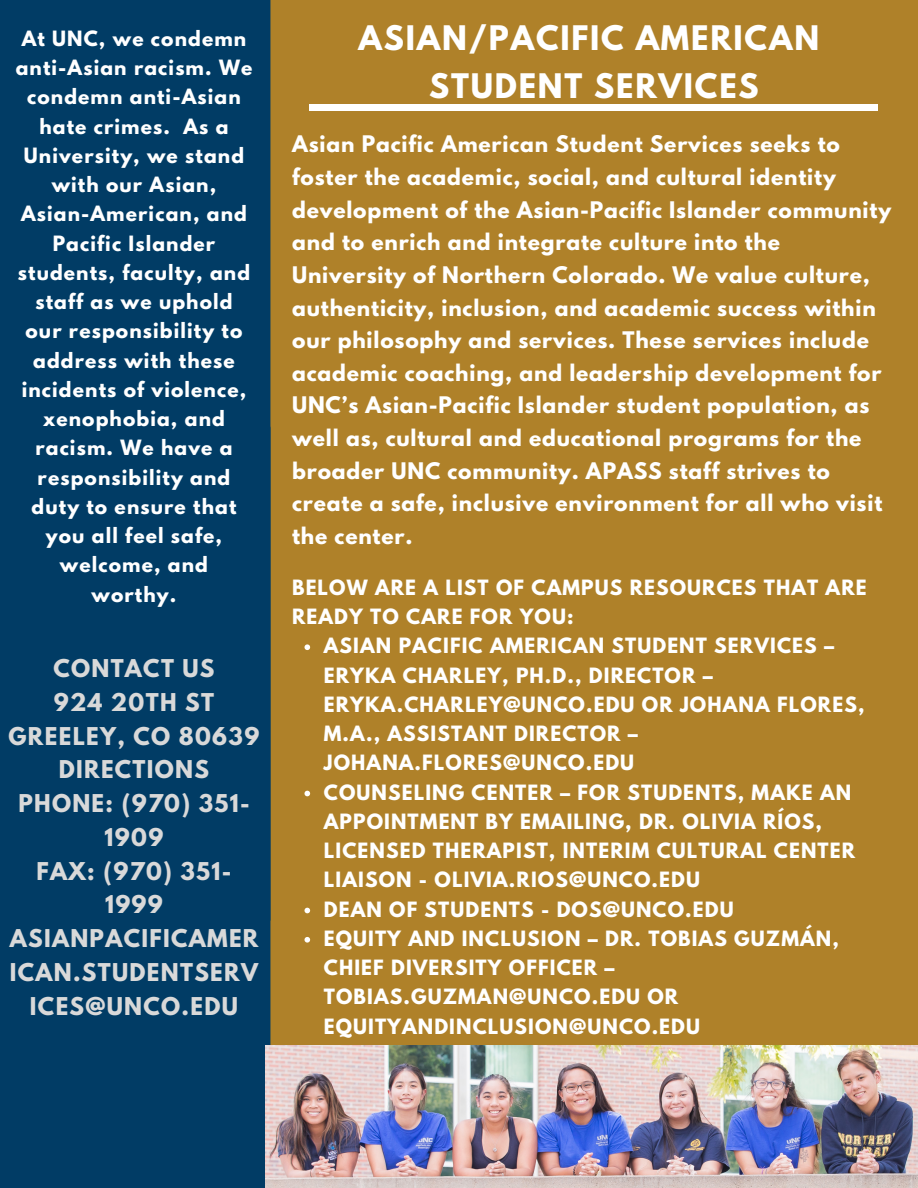
<style>
.page{position:relative;width:918px;height:1188px;background:#af8129}
.page>*{position:absolute;margin:0;border:0;box-sizing:border-box;transform-origin:0 0}
.t1{font:700 30px "League Spartan";letter-spacing:.06em;color:#fff}
.t2{font:700 21.75px/33.8px "League Spartan";letter-spacing:.06em;color:#d9d9d9;text-align:center}
.t3{font:700 20.25px/32.7px "League Spartan";letter-spacing:.04em;color:#fff}
.t4{font:700 18.75px/29.2px "League Spartan";letter-spacing:.06em;color:#fff}
</style>
<div class="page">
<div style="left:0;top:0;width:270px;height:425px;background:#013c65"></div>
<div style="left:0;top:425px;width:270px;height:763px;background:#013c65"></div>
<div style="left:310px;top:105px;width:568px;height:5px;background:#fff"></div>
<svg style="left:305px;top:644px;width:5px;height:6px"></svg>
<svg style="left:305px;top:791px;width:5px;height:5px"></svg>
<svg style="left:305px;top:908px;width:5px;height:5px"></svg>
<svg style="left:305px;top:937px;width:5px;height:6px"></svg>
<img style="left:265px;top:1045px;width:653px;height:143px">
<p class="t4" style="left:16px;top:26px;width:238px;text-align:center">At UNC, we condemn anti-Asian racism. We condemn anti-Asian hate crimes. As a<br>University, we stand with our Asian,<br>Asian-American, and<br>Pacific Islander students, faculty, and staff as we uphold our responsibility to address with these incidents of violence, xenophobia, and racism. We have a responsibility and duty to ensure that you all feel safe, welcome, and worthy.</p>
<p class="t2" style="left:53px;top:654px;width:163px">CONTACT US</p>
<p class="t2" style="left:54px;top:688px;width:162px">924 20TH ST</p>
<p class="t2" style="left:9px;top:722px;width:252px">GREELEY, CO 80639</p>
<p class="t2" style="left:59px;top:755px;width:152px">DIRECTIONS</p>
<p class="t2" style="left:18px;top:789px;width:233px">PHONE: (970) 351-<br>1909</p>
<p class="t2" style="left:37px;top:857px;width:196px">FAX: (970) 351-<br>1999</p>
<p class="t2" style="left:10px;top:924px;width:250px">ASIANPACIFICAMER<br>ICAN.STUDENTSERV<br>ICES@UNCO.EDU</p>
<p class="t1" style="left:359px;top:23px;width:462px">ASIAN/PACIFIC AMERICAN</p>
<p class="t1" style="left:429px;top:71px;width:331px">STUDENT SERVICES</p>
<p class="t3" style="left:292px;top:131px;width:601px">Asian Pacific American Student Services seeks to foster the academic, social, and cultural identity development of the Asian-Pacific Islander community and to enrich and integrate culture into the University of Northern Colorado. We value culture, authenticity, inclusion, and academic success within our philosophy and services. These services include academic coaching, and leadership development for UNC’s Asian-Pacific Islander student population, as well as, cultural and educational programs for the broader UNC community. APASS staff strives to create a safe, inclusive environment for all who visit the center.</p>
<p class="t4" style="left:292px;top:575px;width:576px">BELOW ARE A LIST OF CAMPUS RESOURCES THAT ARE<br>READY TO CARE FOR YOU:</p>
<p class="t4" style="left:324px;top:634px;width:542px">ASIAN PACIFIC AMERICAN STUDENT SERVICES – ERYKA CHARLEY, PH.D., DIRECTOR – ERYKA.CHARLEY@UNCO.EDU OR JOHANA FLORES, M.A., ASSISTANT DIRECTOR – JOHANA.FLORES@UNCO.EDU</p>
<p class="t4" style="left:324px;top:780px;width:533px">COUNSELING CENTER – FOR STUDENTS, MAKE AN APPOINTMENT BY EMAILING, DR. OLIVIA RÍOS, LICENSED THERAPIST, INTERIM CULTURAL CENTER LIAISON - OLIVIA.RIOS@UNCO.EDU</p>
<p class="t4" style="left:324px;top:897px;width:411px">DEAN OF STUDENTS - DOS@UNCO.EDU</p>
<p class="t4" style="left:324px;top:926px;width:517px">EQUITY AND INCLUSION – DR. TOBIAS GUZMÁN,<br>CHIEF DIVERSITY OFFICER –<br>TOBIAS.GUZMAN@UNCO.EDU OR<br>EQUITYANDINCLUSION@UNCO.EDU</p>
</div>
